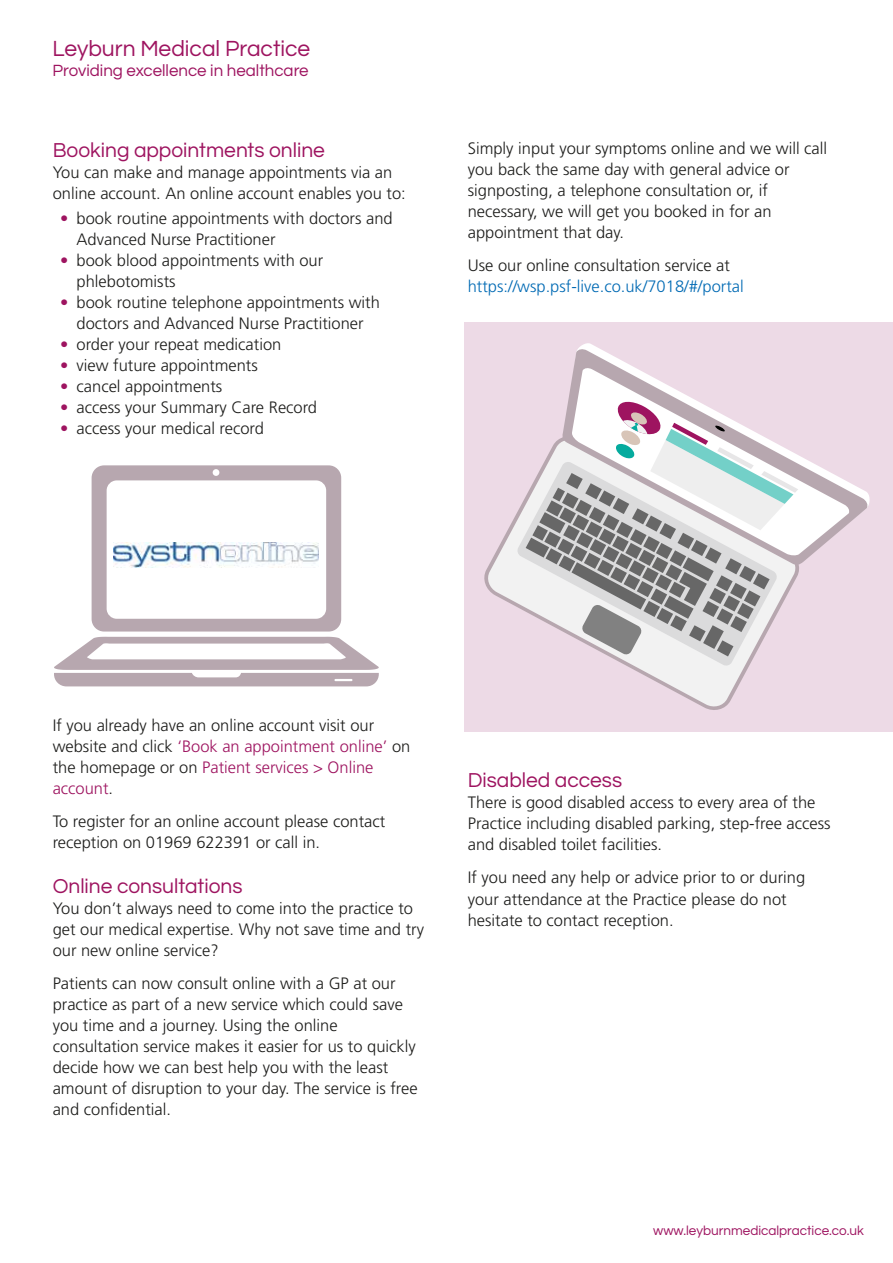
<style>
.page{position:relative;width:893px;height:1263px;background:#fff}
.page>*{position:absolute;margin:0;border:0;box-sizing:border-box;transform-origin:0 0}
.t1{font:22.8px "Questrial";color:#9e1460}
.t2{font:21px "Questrial";color:#9e1460}
.t3{font:16.95px "Questrial";color:#9e1460}
.t4{font:300 16.5px/21px "Frutiger LT Std";color:#1d1d1b}
.t5{font:300 16.5px "Frutiger LT Std";color:#006ab4}
.t6{font:13.5px "Questrial";color:#9e1460}
.s1{color:#9e1460}
</style>
<div class="page">
<div style="left:464px;top:323px;width:429px;height:408px;background:#eddae6"></div>
<svg style="left:484px;top:513px;width:315px;height:197px"></svg>
<svg style="left:517px;top:496px;width:261px;height:170px"></svg>
<svg style="left:568px;top:348px;width:300px;height:218px"></svg>
<svg style="left:571px;top:367px;width:279px;height:189px"></svg>
<svg style="left:526px;top:400px;width:272px;height:256px;background:#c9c6c9"></svg>
<svg style="left:92px;top:465px;width:249px;height:166px"></svg>
<svg style="left:54px;top:637px;width:325px;height:49px"></svg>
<h1 class="t1" style="left:52px;top:37px;width:259px">Leyburn Medical Practice</h1>
<p class="t3" style="left:52px;top:62px;width:258px">Providing excellence in healthcare</p>
<p class="t2" style="left:53px;top:139px;width:274px">Booking appointments online</p>
<p class="t4" style="left:53px;top:162px;width:355px">You can make and manage appointments via an online account. An online account enables you to:</p>
<p class="t4" style="left:77px;top:208px;width:318px;text-indent:-16px"><span class="s1">•</span> book routine appointments with doctors and<br>Advanced Nurse Practitioner</p>
<p class="t4" style="left:77px;top:250px;width:248px;text-indent:-16px"><span class="s1">•</span> book blood appointments with our phlebotomists</p>
<p class="t4" style="left:60px;top:292px;width:321px;text-align:center"><span class="s1">•</span> book routine telephone appointments with doctors and Advanced Nurse Practitioner</p>
<p class="t4" style="left:60px;top:334px;width:223px"><span class="s1">•</span> order your repeat medication</p>
<p class="t4" style="left:60px;top:355px;width:199px"><span class="s1">•</span> view future appointments</p>
<p class="t4" style="left:60px;top:376px;width:164px"><span class="s1">•</span> cancel appointments</p>
<p class="t4" style="left:60px;top:397px;width:258px"><span class="s1">•</span> access your Summary Care Record</p>
<p class="t4" style="left:60px;top:418px;width:205px"><span class="s1">•</span> access your medical record</p>
<p class="t4" style="left:468px;top:138px;width:361px">Simply input your symptoms online and we will call you back the same day with general advice or signposting, a telephone consultation or, if necessary, we will get you booked in for an appointment that day.</p>
<p class="t4" style="left:468px;top:255px;width:264px">Use our online consultation service at</p>
<p class="t5" style="left:468px;top:277px;width:277px">https://wsp.psf-live.co.uk/7018/#/portal</p>
<p class="t4" style="left:53px;top:715px;width:359px">If you already have an online account visit our website and click <span class="s1">‘Book an appointment online’</span> on the homepage or on <span class="s1">Patient services &gt; Online account</span>.</p>
<p class="t4" style="left:53px;top:811px;width:334px">To register for an online account please contact reception on 01969 622391 or call in.</p>
<p class="t2" style="left:53px;top:876px;width:191px">Online consultations</p>
<p class="t4" style="left:53px;top:898px;width:373px">You don’t always need to come into the practice to get our medical expertise. Why not save time and try our new online service?</p>
<p class="t4" style="left:53px;top:973px;width:366px">Patients can now consult online with a GP at our practice as part of a new service which could save you time and a journey. Using the online consultation service makes it easier for us to quickly decide how we can best help you with the least amount of disruption to your day. The service is free and confidential.</p>
<p class="t2" style="left:468px;top:770px;width:156px">Disabled access</p>
<p class="t4" style="left:468px;top:792px;width:364px">There is good disabled access to every area of the<br>Practice including disabled parking, step-free access and disabled toilet facilities.</p>
<p class="t4" style="left:468px;top:867px;width:339px">If you need any help or advice prior to or during your attendance at the Practice please do not hesitate to contact reception.</p>
<p class="t6" style="left:653px;top:1223px;width:212px">www.leyburnmedicalpractice.co.uk</p>
</div>
